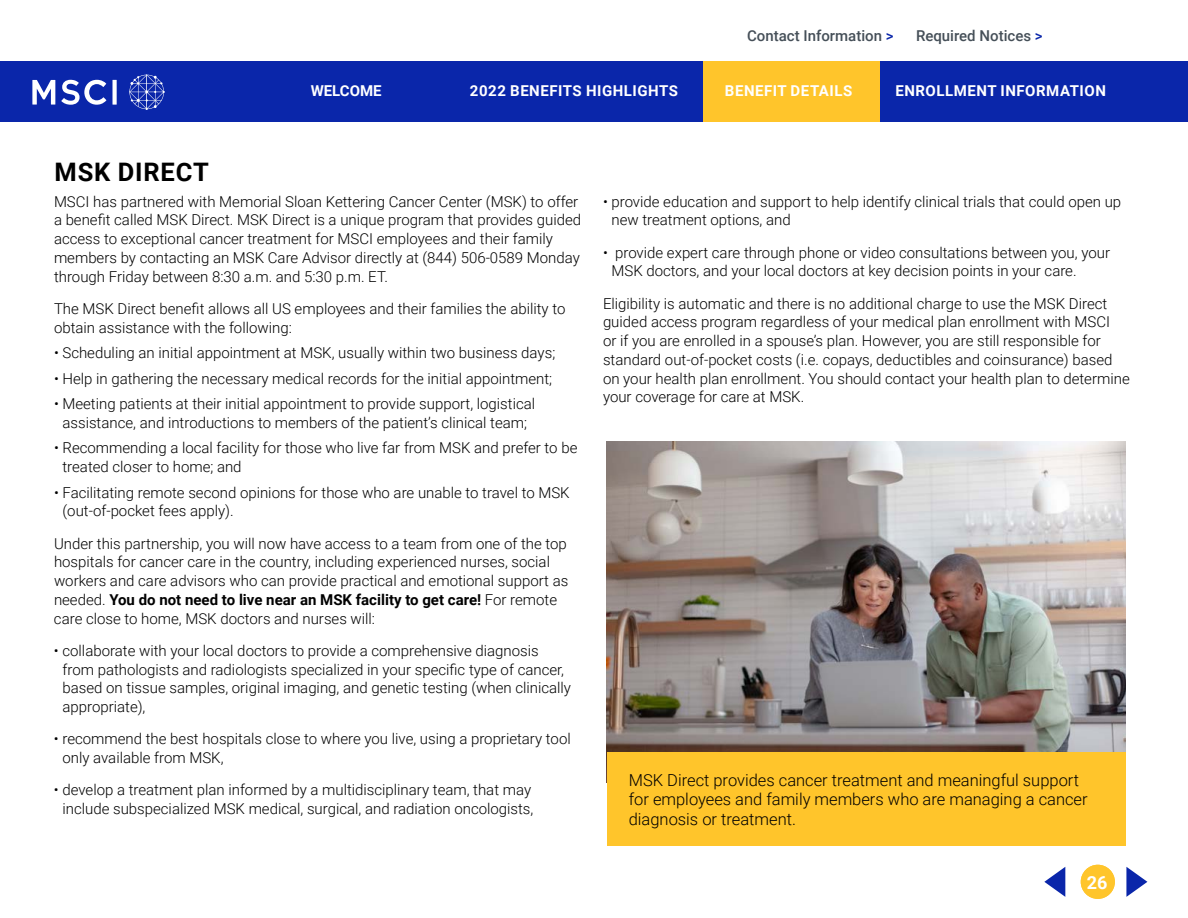
<style>
.page{position:relative;width:1188px;height:918px;background:#fff}
.page>*{position:absolute;margin:0;border:0;box-sizing:border-box;transform-origin:0 0}
.t1{font:700 25.5px "Roboto";letter-spacing:.035em;color:#000}
.t2{font:700 18px "Roboto";color:#fff}
.t3{font:300 16.5px/19.5px "Roboto";color:#000}
.t4{font:300 15px/18.8px "Roboto";color:#000}
.t5{font:700 15px "Roboto";letter-spacing:.035em;color:#fff}
.t6{font:500 15px "Roboto";color:#454f58}
.t7{font:700 15px "Roboto";color:#fff}
.s1{color:#0a26aa}
.s2{font-weight:700}
</style>
<div class="page">
<div style="left:0;top:61px;width:1188px;height:61px;background:#0a26aa"></div>
<svg style="left:32px;top:80px;width:23px;height:25px"></svg>
<svg style="left:113px;top:80px;width:4px;height:25px"></svg>
<svg style="left:61px;top:80px;width:45px;height:25px"></svg>
<svg style="left:129px;top:75px;width:36px;height:35px"></svg>
<div style="left:704px;top:61px;width:176px;height:61px;background:#ffc52b"></div>
<div style="left:1081px;top:865px;width:34px;height:34px;background:#ffc52b;border-radius:50%"></div>
<svg style="left:1126px;top:867px;width:21px;height:30px"></svg>
<svg style="left:1044px;top:867px;width:21px;height:30px"></svg>
<img style="left:607px;top:442px;width:519px;height:310px">
<div style="left:607px;top:752px;width:519px;height:93px;background:#ffc52b"></div>
<p class="t6" style="left:747px;top:25px;width:148px">Contact Information <span class="s1">&gt;</span></p>
<p class="t6" style="left:916px;top:25px;width:128px">Required Notices <span class="s1">&gt;</span></p>
<p class="t7" style="left:311px;top:81px;width:72px">WELCOME</p>
<p class="t5" style="left:470px;top:81px;width:210px">2022 BENEFITS HIGHLIGHTS</p>
<p class="t5" style="left:725px;top:81px;width:129px">BENEFIT DETAILS</p>
<p class="t5" style="left:895px;top:81px;width:212px">ENROLLMENT INFORMATION</p>
<h1 class="t1" style="left:54px;top:154px;width:156px">MSK DIRECT</h1>
<p class="t4" style="left:54px;top:191px;width:529px">MSCI has partnered with Memorial Sloan Kettering Cancer Center (MSK) to offer a benefit called MSK Direct. MSK Direct is a unique program that provides guided access to exceptional cancer treatment for MSCI employees and their family members by contacting an MSK Care Advisor directly at (844) 506-0589 Monday through Friday between 8:30 a.m. and 5:30 p.m. ET.</p>
<p class="t4" style="left:54px;top:299px;width:513px">The MSK Direct benefit allows all US employees and their families the ability to obtain assistance with the following:</p>
<p class="t4" style="left:54px;top:343px;width:503px">• Scheduling an initial appointment at MSK, usually within two business days;</p>
<p class="t4" style="left:54px;top:368px;width:500px">• Help in gathering the necessary medical records for the initial appointment;</p>
<p class="t4" style="left:54px;top:394px;width:483px;text-align:center">• Meeting patients at their initial appointment to provide support, logistical assistance, and introductions to members of the patient’s clinical team;</p>
<p class="t4" style="left:62px;top:438px;width:516px;text-indent:-8px">• Recommending a local facility for those who live far from MSK and prefer to be treated closer to home; and</p>
<p class="t4" style="left:62px;top:482px;width:509px;text-indent:-8px">• Facilitating remote second opinions for those who are unable to travel to MSK (out-of-pocket fees apply).</p>
<p class="t4" style="left:54px;top:533px;width:516px">Under this partnership, you will now have access to a team from one of the top hospitals for cancer care in the country, including experienced nurses, social workers and care advisors who can provide practical and emotional support as needed. <span class="s2">You do not need to live near an MSK facility to get care!</span> For remote care close to home, MSK doctors and nurses will:</p>
<p class="t4" style="left:62px;top:641px;width:510px;text-indent:-8px">• collaborate with your local doctors to provide a comprehensive diagnosis from pathologists and radiologists specialized in your specific type of cancer, based on tissue samples, original imaging, and genetic testing (when clinically appropriate),</p>
<p class="t4" style="left:62px;top:729px;width:510px;text-indent:-8px">• recommend the best hospitals close to where you live, using a proprietary tool only available from MSK,</p>
<p class="t4" style="left:54px;top:780px;width:481px;text-align:center">• develop a treatment plan informed by a multidisciplinary team, that may include subspecialized MSK medical, surgical, and radiation oncologists,</p>
<p class="t4" style="left:611px;top:191px;width:511px;text-indent:-8px">• provide education and support to help identify clinical trials that could open up new treatment options, and</p>
<p class="t4" style="left:611px;top:242px;width:500px;text-indent:-8px">• provide expert care through phone or video consultations between you, your<br>MSK doctors, and your local doctors at key decision points in your care.</p>
<p class="t4" style="left:603px;top:293px;width:528px">Eligibility is automatic and there is no additional charge to use the MSK Direct guided access program regardless of your medical plan enrollment with MSCI<br>or if you are enrolled in a spouse’s plan. However, you are still responsible for standard out-of-pocket costs (i.e. copays, deductibles and coinsurance) based on your health plan enrollment. You should contact your health plan to determine your coverage for care at MSK.</p>
<p class="t3" style="left:629px;top:769px;width:460px">MSK Direct provides cancer treatment and meaningful support for employees and family members who are managing a cancer diagnosis or treatment.</p>
<p class="t2" style="left:1087px;top:870px;width:22px">26</p>
</div>
